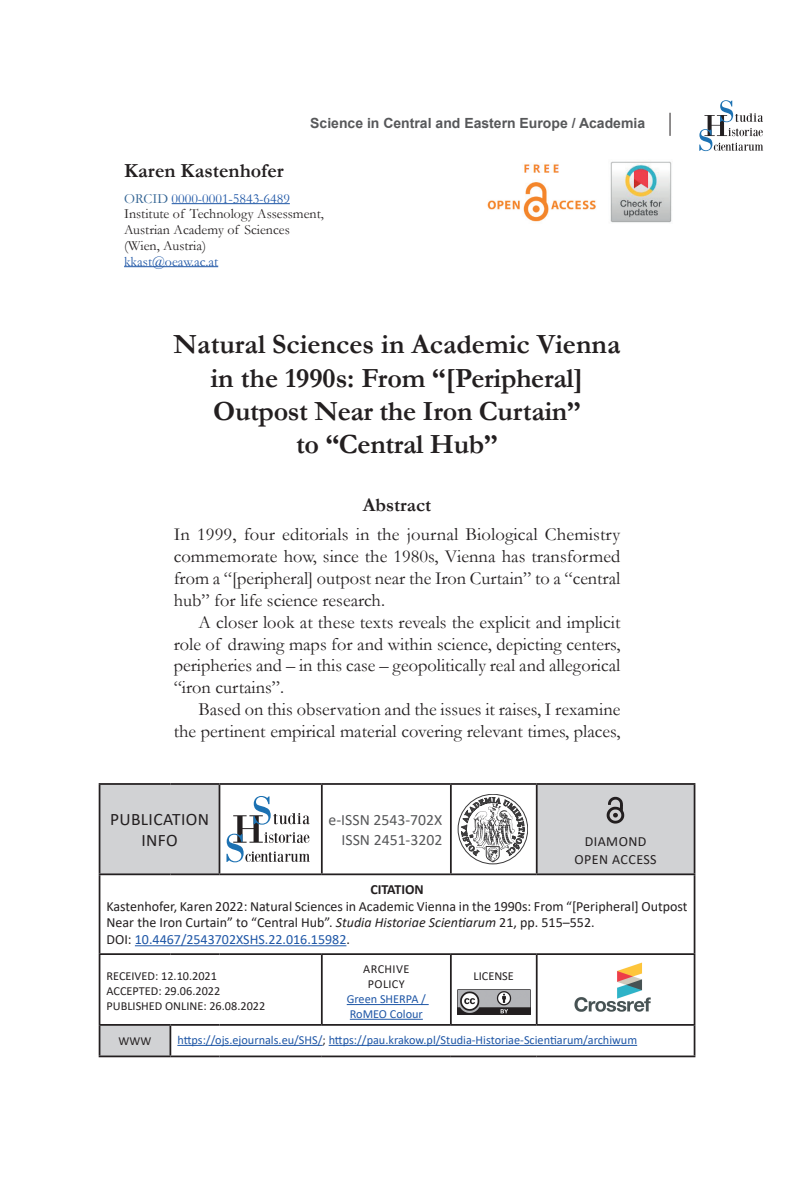
<style>
.page{position:relative;width:809px;height:1196px;background:#fff}
.page>*{position:absolute;margin:0;border:0;box-sizing:border-box;transform-origin:0 0}
.t1{font:700 28px/33.2px "Garamond";letter-spacing:-.01em;color:#231f20;text-align:center}
.t2{font:700 20.12px "Garamond";color:#231f20}
.t3{font:700 19.25px "Garamond";color:#231f20}
.t4{font:18.38px/21.9px "Garamond";color:#231f20;text-align:justify}
.t5{font:17.5px/21px "Calibri";letter-spacing:.02em;color:#231f20;text-align:center}
.t6{font:15.75px/19.2px "Calibri";color:#57585a;text-align:right}
.t7{font:14px/16.8px "Calibri";color:#231f20}
.t8{font:14px/15.8px "Garamond";color:#231f20}
.t9{font:700 14px "Arial";color:#57585a}
.t10{font:14px/17.5px "Calibri";letter-spacing:.03em;color:#231f20;text-align:center}
.t11{font:14px "Garamond";color:#1e56a6}
.t12{font:700 14px "Calibri";letter-spacing:-.005em;color:#231f20}
.t13{font:12.25px/14.7px "Calibri";color:#1e56a6}
.t14{font:12.25px/14.7px "Calibri";color:#231f20}
.t15{font:12.25px/15.2px "Calibri";letter-spacing:.03em;color:#231f20;text-align:center}
.s1{color:#346594}
.s2{color:#1e56a6}
.s3{font-style:italic}
.s4{color:#231f20}
</style>
<div class="page">
<svg style="left:669px;top:113px;width:1px;height:23px"></svg>
<svg style="left:699px;top:100px;width:64px;height:51px"></svg>
<hr style="left:172px;top:203px;width:118px;height:1px;background:#1e56a6">
<hr style="left:124px;top:266px;width:94px;height:1px;background:#1e56a6">
<img style="left:610px;top:161px;width:62px;height:62px">
<img style="left:487px;top:164px;width:109px;height:58px">
<svg style="left:100px;top:785px;width:593px;height:270px"></svg>
<hr style="left:99px;top:783px;width:71px;height:2px;background:#231f20">
<hr style="left:99px;top:785px;width:1px;height:88px;background:#231f20">
<hr style="left:170px;top:783px;width:49px;height:2px;background:#231f20">
<hr style="left:219px;top:783px;width:103px;height:2px;background:#231f20">
<hr style="left:219px;top:785px;width:1px;height:88px;background:#231f20">
<hr style="left:322px;top:783px;width:129px;height:2px;background:#231f20">
<hr style="left:321px;top:785px;width:2px;height:88px;background:#231f20">
<hr style="left:451px;top:783px;width:85px;height:2px;background:#231f20">
<hr style="left:450px;top:785px;width:2px;height:88px;background:#231f20">
<hr style="left:536px;top:783px;width:159px;height:2px;background:#231f20">
<hr style="left:536px;top:785px;width:1px;height:88px;background:#231f20">
<hr style="left:693px;top:785px;width:2px;height:88px;background:#231f20">
<hr style="left:99px;top:873px;width:71px;height:2px;background:#231f20">
<hr style="left:99px;top:875px;width:1px;height:78px;background:#231f20">
<hr style="left:170px;top:873px;width:49px;height:2px;background:#231f20">
<hr style="left:219px;top:873px;width:103px;height:2px;background:#231f20">
<hr style="left:322px;top:873px;width:129px;height:2px;background:#231f20">
<hr style="left:451px;top:873px;width:85px;height:2px;background:#231f20">
<hr style="left:536px;top:873px;width:159px;height:2px;background:#231f20">
<hr style="left:693px;top:875px;width:2px;height:78px;background:#231f20">
<hr style="left:99px;top:953px;width:71px;height:2px;background:#231f20">
<hr style="left:99px;top:955px;width:1px;height:69px;background:#231f20">
<hr style="left:170px;top:953px;width:49px;height:2px;background:#231f20">
<hr style="left:219px;top:953px;width:103px;height:2px;background:#231f20">
<hr style="left:322px;top:953px;width:129px;height:2px;background:#231f20">
<hr style="left:321px;top:955px;width:2px;height:69px;background:#231f20">
<hr style="left:451px;top:953px;width:85px;height:2px;background:#231f20">
<hr style="left:450px;top:955px;width:2px;height:69px;background:#231f20">
<hr style="left:536px;top:953px;width:159px;height:2px;background:#231f20">
<hr style="left:536px;top:955px;width:1px;height:69px;background:#231f20">
<hr style="left:693px;top:955px;width:2px;height:69px;background:#231f20">
<hr style="left:99px;top:1024px;width:71px;height:1px;background:#231f20">
<hr style="left:99px;top:1025px;width:1px;height:30px;background:#231f20">
<hr style="left:170px;top:1024px;width:49px;height:1px;background:#231f20">
<hr style="left:169px;top:1025px;width:2px;height:30px;background:#231f20">
<hr style="left:219px;top:1024px;width:103px;height:1px;background:#231f20">
<hr style="left:322px;top:1024px;width:129px;height:1px;background:#231f20">
<hr style="left:451px;top:1024px;width:85px;height:1px;background:#231f20">
<hr style="left:536px;top:1024px;width:159px;height:1px;background:#231f20">
<hr style="left:693px;top:1025px;width:2px;height:30px;background:#231f20">
<hr style="left:99px;top:1055px;width:71px;height:2px;background:#231f20">
<hr style="left:170px;top:1055px;width:49px;height:2px;background:#231f20">
<hr style="left:219px;top:1055px;width:103px;height:2px;background:#231f20">
<hr style="left:322px;top:1055px;width:129px;height:2px;background:#231f20">
<hr style="left:451px;top:1055px;width:85px;height:2px;background:#231f20">
<hr style="left:536px;top:1055px;width:159px;height:2px;background:#231f20">
<svg style="left:226px;top:796px;width:84px;height:66px"></svg>
<svg style="left:461px;top:794px;width:63px;height:68px"></svg>
<img style="left:606px;top:796px;width:18px;height:28px">
<hr style="left:135px;top:945px;width:211px;height:1px;background:#1e56a6">
<hr style="left:347px;top:1004px;width:81px;height:1px;background:#1e56a6">
<hr style="left:350px;top:1018px;width:73px;height:1px;background:#1e56a6">
<img style="left:457px;top:989px;width:73px;height:25px">
<img style="left:573px;top:961px;width:79px;height:56px">
<hr style="left:177px;top:1045px;width:145px;height:1px;background:#1e56a6">
<hr style="left:329px;top:1045px;width:308px;height:1px;background:#1e56a6">
<p class="t9" style="left:310px;top:113px;width:336px">Science in Central and Eastern Europe / Academia</p>
<p class="t2" style="left:124px;top:157px;width:161px">Karen Kastenhofer</p>
<p class="t8" style="left:124px;top:190px;width:201px"><span class="s1">ORCID</span> <span class="s2">0000-0001-5843-6489<br></span>Institute of Technology Assessment,<br>Austrian Academy of Sciences (Wien, Austria)</p>
<p class="t11" style="left:124px;top:252px;width:96px">kkast@oeaw.ac.at</p>
<h1 class="t1" style="left:174px;top:328px;width:448px">Natural Sciences in Academic Vienna in the 1990s: From “[Peripheral]<br>Outpost Near the Iron Curtain”<br>to “Central Hub”</h1>
<p class="t3" style="left:363px;top:491px;width:70px">Abstract</p>
<p class="t4" style="left:174px;top:523px;width:448px">In 1999, four editorials in the journal Biological Chemistry commemorate how, since the 1980s, Vienna has transformed from a “[peripheral] outpost near the Iron Curtain” to a “central hub” for life science research.</p>
<p class="t4" style="left:174px;top:610px;width:448px;text-indent:25px">A closer look at these texts reveals the explicit and implicit role of drawing maps for and within science, depicting centers, peripheries and – in this case – geopolitically real and allegorical “iron curtains”.</p>
<p class="t4" style="left:174px;top:698px;width:448px;text-align:right">Based on this observation and the issues it raises, I rexamine the pertinent empirical material covering relevant times, places,</p>
<p class="t5" style="left:110px;top:808px;width:100px">PUBLICATION<br>INFO</p>
<p class="t6" style="left:328px;top:810px;width:115px">e-ISSN 2543-702X<br>ISSN 2451-3202</p>
<p class="t10" style="left:574px;top:832px;width:84px">DIAMOND<br>OPEN ACCESS</p>
<p class="t12" style="left:370px;top:879px;width:55px">CITATION</p>
<p class="t7" style="left:107px;top:897px;width:582px">Kastenhofer, Karen 2022: Natural Sciences in Academic Vienna in the 1990s: From “[Peripheral] Outpost<br>Near the Iron Curtain” to “Central Hub”. <span class="s3">Studia Historiae Scientiarum</span> 21, pp. 515–552.<br>DOI: <span class="s2">10.4467/2543702XSHS.22.016.15982</span>.</p>
<p class="t14" style="left:107px;top:968px;width:160px">RECEIVED: 12.10.2021<br>ACCEPTED: 29.06.2022<br>PUBLISHED ONLINE: 26.08.2022</p>
<p class="t15" style="left:363px;top:961px;width:48px">ARCHIVE<br>POLICY</p>
<p class="t14" style="left:473px;top:968px;width:42px">LICENSE</p>
<p class="t13" style="left:347px;top:991px;width:81px">Green SHERPA /<br>RoMEO Colour</p>
<p class="t14" style="left:119px;top:1033px;width:34px">WWW</p>
<p class="t13" style="left:177px;top:1032px;width:461px">https://ojs.ejournals.eu/SHS/<span class="s4">;</span> https://pau.krakow.pl/Studia-Historiae-Scientiarum/archiwum</p>
</div>
